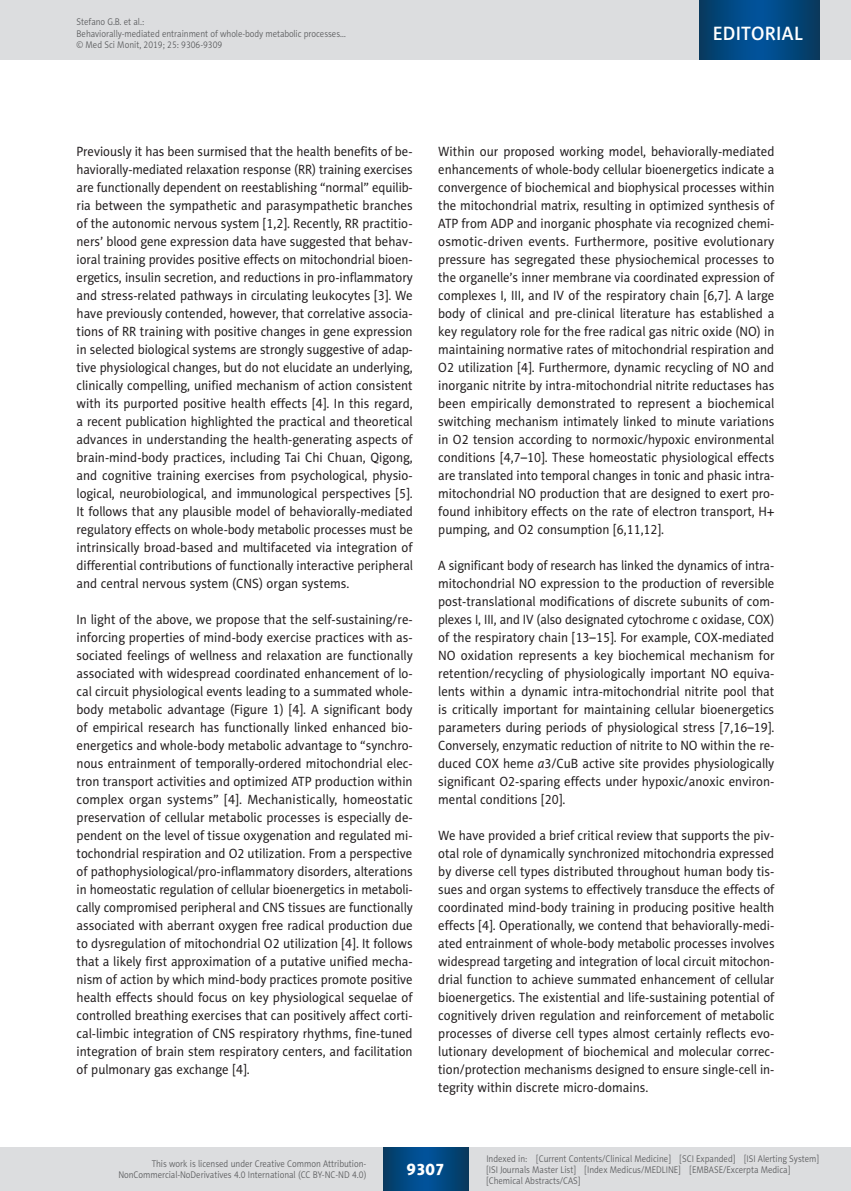
<style>
.page{position:relative;width:851px;height:1191px;background:#fff}
.page>*{position:absolute;margin:0;border:0;box-sizing:border-box;transform-origin:0 0}
.t1{font:19.5px "Naomi Sans EFN Medium";letter-spacing:.01em;color:#fff}
.t2{font:16.5px "Naomi Sans EFN Heavy";color:#fff}
.MSM_Body{font:13.5px/18px "Naomi Sans EFN";color:#231f20;text-align:justify;scale:.95 1}
.MSM_Body-2{font:13.5px/18px "Naomi Sans EFN";color:#231f20;text-align:justify;scale:.94 1}
.MSM_pagina_zywa{font:9.75px/11.2px "Naomi Sans EFN Light";color:#57585a;scale:.9 1}
.MSM_pagina_sygnatura{font:9.75px "Naomi Sans EFN Light";color:#57585a;scale:.9 1}
.s1{font-style:italic}
</style>
<div class="page">
<div style="left:0;top:1148px;width:850px;height:43px;background:#dcdddf"></div>
<svg style="left:383px;top:1147px;width:85px;height:43px;background:#02477e"></svg>
<div style="left:0;top:0;width:850px;height:60px;background:#dcdddf"></div>
<svg style="left:699px;top:0;width:120px;height:60px;background:#02477e"></svg>
<p class="MSM_pagina_zywa" style="left:77px;top:16px;width:300px">Stefano G.B. et al.:<br>Behaviorally-mediated entrainment of whole-body metabolic processes…</p>
<p class="MSM_pagina_sygnatura" style="left:77px;top:39px;width:163px">© Med Sci Monit, 2019; 25: 9306-9309</p>
<h1 class="t1" style="left:712px;top:22px;width:91px">EDITORIAL</h1>
<p class="MSM_Body-2" style="left:77px;top:142px;width:359px">Previously it has been surmised that the health benefits of be&shy;haviorally-mediated relaxation response (RR) training exercises are functionally dependent on reestablishing “normal” equilib&shy;ria between the sympathetic and parasympathetic branches of the autonomic nervous system [1,2]. Recently, RR practitio&shy;ners’ blood gene expression data have suggested that behav&shy;ioral training provides positive effects on mitochondrial bioen&shy;ergetics, insulin secretion, and reductions in pro-inflammatory and stress-related pathways in circulating leukocytes [3]. We have previously contended, however, that correlative associa&shy;tions of RR training with positive changes in gene expression in selected biological systems are strongly suggestive of adap&shy;tive physiological changes, but do not elucidate an underlying, clinically compelling, unified mechanism of action consistent with its purported positive health effects [4]. In this regard, a recent publication highlighted the practical and theoretical advances in understanding the health-generating aspects of brain-mind-body practices, including Tai Chi Chuan, Qigong, and cognitive training exercises from psychological, physio&shy;logical, neurobiological, and immunological perspectives [5].<br>It follows that any plausible model of behaviorally-mediated regulatory effects on whole-body metabolic processes must be intrinsically broad-based and multifaceted via integration of differential contributions of functionally interactive peripheral and central nervous system (CNS) organ systems.</p>
<p class="MSM_Body" style="left:77px;top:610px;width:355px">In light of the above, we propose that the self-sustaining/re&shy;inforcing properties of mind-body exercise practices with as&shy;sociated feelings of wellness and relaxation are functionally associated with widespread coordinated enhancement of lo&shy;cal circuit physiological events leading to a summated whole&shy;body metabolic advantage (Figure 1) [4]. A significant body of empirical research has functionally linked enhanced bio&shy;energetics and whole-body metabolic advantage to “synchro&shy;nous entrainment of temporally-ordered mitochondrial elec&shy;tron transport activities and optimized ATP production within complex organ systems” [4]. Mechanistically, homeostatic preservation of cellular metabolic processes is especially de&shy;pendent on the level of tissue oxygenation and regulated mi&shy;tochondrial respiration and O2 utilization. From a perspective of pathophysiological/pro-inflammatory disorders, alterations in homeostatic regulation of cellular bioenergetics in metaboli&shy;cally compromised peripheral and CNS tissues are functionally associated with aberrant oxygen free radical production due to dysregulation of mitochondrial O2 utilization [4]. It follows that a likely first approximation of a putative unified mecha&shy;nism of action by which mind-body practices promote positive health effects should focus on key physiological sequelae of controlled breathing exercises that can positively affect corti&shy;cal-limbic integration of CNS respiratory rhythms, fine-tuned integration of brain stem respiratory centers, and facilitation of pulmonary gas exchange [4].</p>
<p class="MSM_Body" style="left:438px;top:142px;width:355px">Within our proposed working model, behaviorally-mediated enhancements of whole-body cellular bioenergetics indicate a convergence of biochemical and biophysical processes within the mitochondrial matrix, resulting in optimized synthesis of ATP from ADP and inorganic phosphate via recognized chemi&shy;osmotic-driven events. Furthermore, positive evolutionary pressure has segregated these physiochemical processes to the organelle’s inner membrane via coordinated expression of complexes I, III, and IV of the respiratory chain [6,7]. A large body of clinical and pre-clinical literature has established a key regulatory role for the free radical gas nitric oxide (NO) in maintaining normative rates of mitochondrial respiration and O2 utilization [4]. Furthermore, dynamic recycling of NO and inorganic nitrite by intra-mitochondrial nitrite reductases has been empirically demonstrated to represent a biochemical switching mechanism intimately linked to minute variations in O2 tension according to normoxic/hypoxic environmental conditions [4,7–10]. These homeostatic physiological effects are translated into temporal changes in tonic and phasic intra&shy;mitochondrial NO production that are designed to exert pro&shy;found inhibitory effects on the rate of electron transport, H+ pumping, and O2 consumption [6,11,12].</p>
<p class="MSM_Body-2" style="left:438px;top:556px;width:359px">A significant body of research has linked the dynamics of intra&shy;mitochondrial NO expression to the production of reversible post-translational modifications of discrete subunits of com&shy;plexes I, III, and IV (also designated cytochrome c oxidase, COX) of the respiratory chain [13–15]. For example, COX-mediated NO oxidation represents a key biochemical mechanism for retention/recycling of physiologically important NO equiva&shy;lents within a dynamic intra-mitochondrial nitrite pool that is critically important for maintaining cellular bioenergetics parameters during periods of physiological stress [7,16–19].<br>Conversely, enzymatic reduction of nitrite to NO within the re&shy;duced COX heme <span class="s1">a</span>3/CuB active site provides physiologically significant O2-sparing effects under hypoxic/anoxic environ&shy;mental conditions [20].</p>
<p class="MSM_Body" style="left:438px;top:826px;width:355px">We have provided a brief critical review that supports the piv&shy;otal role of dynamically synchronized mitochondria expressed by diverse cell types distributed throughout human body tis&shy;sues and organ systems to effectively transduce the effects of coordinated mind-body training in producing positive health effects [4]. Operationally, we contend that behaviorally-medi&shy;ated entrainment of whole-body metabolic processes involves widespread targeting and integration of local circuit mitochon&shy;drial function to achieve summated enhancement of cellular bioenergetics. The existential and life-sustaining potential of cognitively driven regulation and reinforcement of metabolic processes of diverse cell types almost certainly reflects evo&shy;lutionary development of biochemical and molecular correc&shy;tion/protection mechanisms designed to ensure single-cell in&shy;tegrity within discrete micro-domains.</p>
<p class="MSM_pagina_zywa" style="left:118px;top:1158px;width:277px;text-align:right">This work is licensed under Creative Common Attribution-<br>NonCommercial-NoDerivatives 4.0 International (CC BY-NC-ND 4.0)</p>
<p class="t2" style="left:406px;top:1159px;width:40px">9307</p>
<p class="MSM_pagina_zywa" style="left:486px;top:1152px;width:371px">Indexed in: [Current Contents/Clinical Medicine] [SCI Expanded] [ISI Alerting System] [ISI Journals Master List] [Index Medicus/MEDLINE] [EMBASE/Excerpta Medica] [Chemical Abstracts/CAS]</p>
</div>
